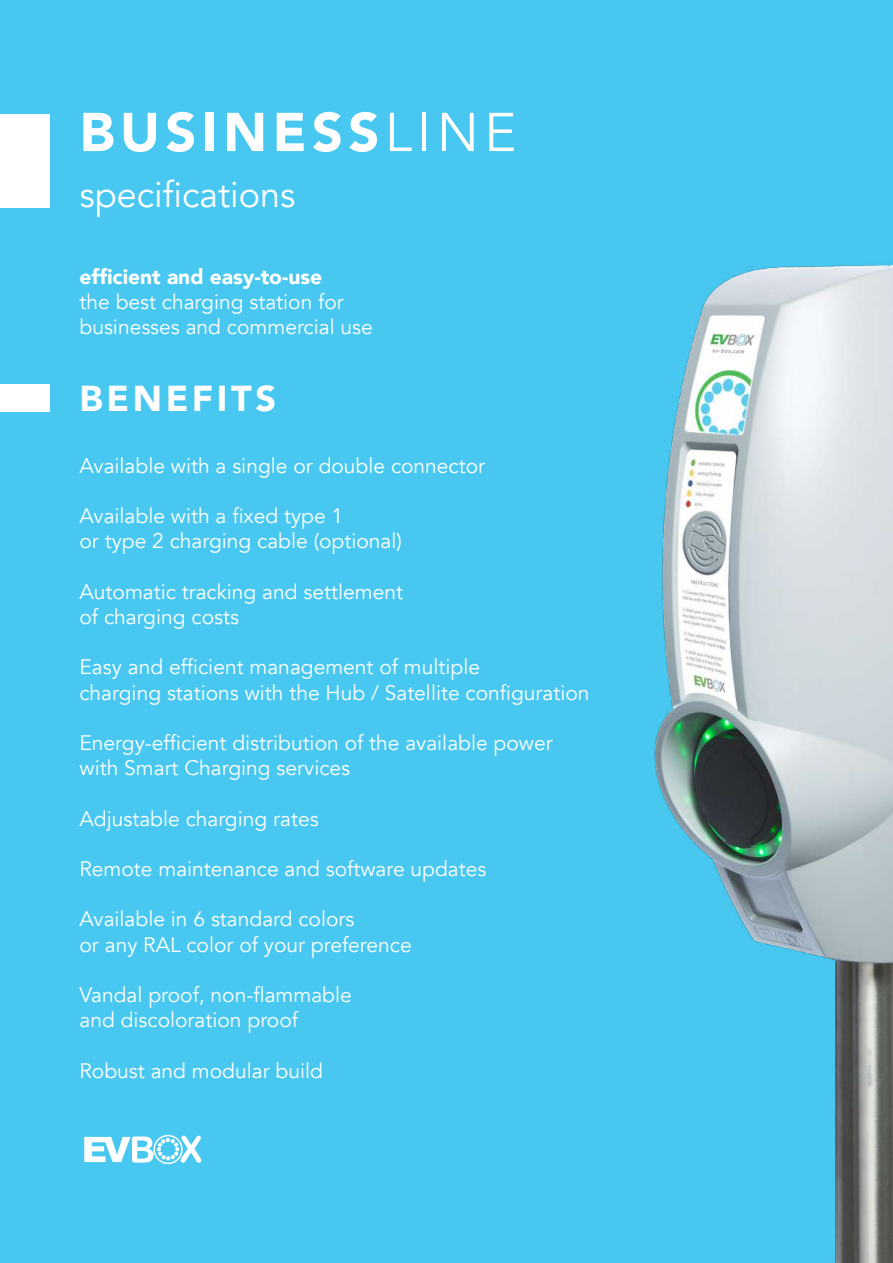
<style>
.page{position:relative;width:893px;height:1263px;background:#48c8f0}
.page>*{position:absolute;margin:0;border:0;box-sizing:border-box;transform-origin:0 0}
.t1{font:900 54px "Avenir";letter-spacing:.1em;color:#fff}
.t2{font:36px "Avenir";color:#fff}
.t3{font:900 36px "Avenir";letter-spacing:.1em;color:#fff}
.t4{font:21px/25.2px "Avenir";color:#fff}
.t5{font:900 21px "Avenir";color:#fff}
.s1{font-weight:400}
</style>
<div class="page">
<div style="left:0;top:114px;width:50px;height:93px;background:#fff"></div>
<div style="left:0;top:384px;width:50px;height:28px;background:#fff"></div>
<svg style="left:84px;top:1135px;width:117px;height:29px"></svg>
<img style="left:654px;top:264px;width:239px;height:999px">
<h1 class="t1" style="left:80px;top:86px;width:438px">BUSINESS<span class="s1">LINE</span></h1>
<h2 class="t2" style="left:80px;top:173px;width:217px">specifications</h2>
<p class="t5" style="left:80px;top:259px;width:244px">efficient and easy-to-use</p>
<p class="t4" style="left:80px;top:290px;width:295px">the best charging station for businesses and commercial use</p>
<h2 class="t3" style="left:80px;top:368px;width:198px">BENEFITS</h2>
<p class="t4" style="left:80px;top:453px;width:407px">Available with a single or double connector</p>
<p class="t4" style="left:80px;top:504px;width:324px">Available with a fixed type 1<br>or type 2 charging cable (optional)</p>
<p class="t4" style="left:80px;top:579px;width:325px">Automatic tracking and settlement of charging costs</p>
<p class="t4" style="left:80px;top:655px;width:512px">Easy and efficient management of multiple<br>charging stations with the Hub / Satellite configuration</p>
<p class="t4" style="left:80px;top:731px;width:475px">Energy-efficient distribution of the available power with Smart Charging services</p>
<p class="t4" style="left:80px;top:806px;width:241px">Adjustable charging rates</p>
<p class="t4" style="left:80px;top:857px;width:408px">Remote maintenance and software updates</p>
<p class="t4" style="left:80px;top:907px;width:334px">Available in 6 standard colors<br>or any RAL color of your preference</p>
<p class="t4" style="left:80px;top:983px;width:274px">Vandal proof, non-flammable and discoloration proof</p>
<p class="t4" style="left:80px;top:1058px;width:245px">Robust and modular build</p>
</div>
